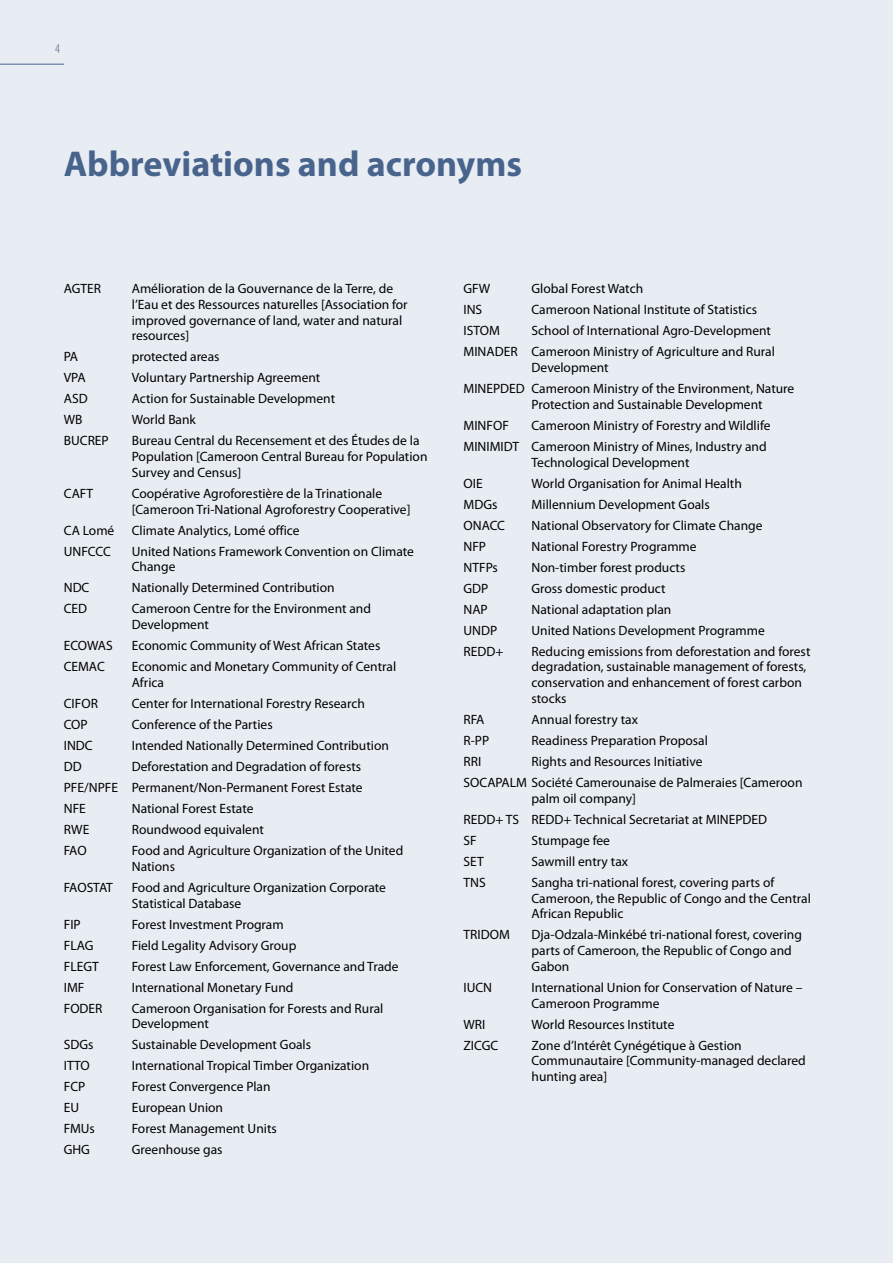
<style>
.page{position:relative;width:893px;height:1263px;background:#e8edf4}
.page>*{position:absolute;margin:0;border:0;box-sizing:border-box;transform-origin:0 0}
.t1{font:700 36px "Myriad Pro";color:#49648c}
.t2{font:13.5px/15.8px "Myriad Pro";color:#000}
.t3{font:13.5px "Myriad Pro";letter-spacing:-.045em;color:#000}
.t4{font:300 condensed 13.5px "Myriad Pro";color:#49648c}
</style>
<div class="page">
<hr style="left:0;top:64px;width:64px;height:1px;background:#49648c">
<p class="t4" style="left:55px;top:40px;width:6px">4</p>
<h1 class="t1" style="left:64px;top:140px;width:460px">Abbreviations and acronyms</h1>
<p class="t2" style="left:64px;top:280px;width:39px">AGTER</p>
<p class="t2" style="left:132px;top:280px;width:277px">Amélioration de la Gouvernance de la Terre, de l’Eau et des Ressources naturelles [Association for improved governance of land, water and natural resources]</p>
<p class="t2" style="left:64px;top:349px;width:16px">PA</p>
<p class="t2" style="left:132px;top:349px;width:89px">protected areas</p>
<p class="t2" style="left:64px;top:370px;width:23px">VPA</p>
<p class="t2" style="left:132px;top:370px;width:190px">Voluntary Partnership Agreement</p>
<p class="t2" style="left:64px;top:391px;width:25px">ASD</p>
<p class="t2" style="left:132px;top:391px;width:205px">Action for Sustainable Development</p>
<p class="t2" style="left:64px;top:412px;width:20px">WB</p>
<p class="t2" style="left:132px;top:412px;width:66px">World Bank</p>
<p class="t2" style="left:64px;top:433px;width:46px">BUCREP</p>
<p class="t2" style="left:132px;top:433px;width:297px">Bureau Central du Recensement et des Études de la<br>Population [Cameroon Central Bureau for Population<br>Survey and Census]</p>
<p class="t2" style="left:64px;top:485px;width:31px">CAFT</p>
<p class="t2" style="left:132px;top:485px;width:280px">Coopérative Agroforestière de la Trinationale [Cameroon Tri-National Agroforestry Cooperative]</p>
<p class="t2" style="left:64px;top:522px;width:52px">CA Lomé</p>
<p class="t2" style="left:132px;top:522px;width:169px">Climate Analytics, Lomé office</p>
<p class="t2" style="left:64px;top:543px;width:49px">UNFCCC</p>
<p class="t2" style="left:132px;top:543px;width:284px">United Nations Framework Convention on Climate<br>Change</p>
<p class="t2" style="left:64px;top:580px;width:27px">NDC</p>
<p class="t2" style="left:132px;top:580px;width:204px">Nationally Determined Contribution</p>
<p class="t2" style="left:64px;top:601px;width:25px">CED</p>
<p class="t2" style="left:132px;top:601px;width:241px">Cameroon Centre for the Environment and<br>Development</p>
<p class="t2" style="left:64px;top:638px;width:51px">ECOWAS</p>
<p class="t2" style="left:132px;top:638px;width:250px">Economic Community of West African States</p>
<p class="t2" style="left:64px;top:659px;width:43px">CEMAC</p>
<p class="t2" style="left:132px;top:659px;width:266px">Economic and Monetary Community of Central<br>Africa</p>
<p class="t2" style="left:64px;top:695px;width:36px">CIFOR</p>
<p class="t2" style="left:132px;top:695px;width:235px">Center for International Forestry Research</p>
<p class="t2" style="left:64px;top:716px;width:26px">COP</p>
<p class="t2" style="left:132px;top:716px;width:142px">Conference of the Parties</p>
<p class="t2" style="left:64px;top:737px;width:30px">INDC</p>
<p class="t2" style="left:132px;top:737px;width:259px">Intended Nationally Determined Contribution</p>
<p class="t2" style="left:64px;top:758px;width:19px">DD</p>
<p class="t2" style="left:64px;top:756px;width:300px;line-height:21px;text-align:justify;text-indent:68px">Deforestation and Degradation of forests PFE/NPFE Permanent/Non-Permanent Forest Estate NFE</p>
<p class="t2" style="left:132px;top:800px;width:123px">National Forest Estate</p>
<p class="t2" style="left:64px;top:821px;width:27px">RWE</p>
<p class="t2" style="left:132px;top:821px;width:134px">Roundwood equivalent</p>
<p class="t2" style="left:64px;top:842px;width:24px">FAO</p>
<p class="t2" style="left:132px;top:842px;width:273px">Food and Agriculture Organization of the United<br>Nations</p>
<p class="t3" style="left:64px;top:879px;width:51px">FAOSTAT</p>
<p class="t2" style="left:132px;top:879px;width:256px">Food and Agriculture Organization Corporate<br>Statistical Database</p>
<p class="t2" style="left:64px;top:916px;width:18px">FIP</p>
<p class="t2" style="left:132px;top:916px;width:153px">Forest Investment Program</p>
<p class="t2" style="left:64px;top:937px;width:31px">FLAG</p>
<p class="t2" style="left:132px;top:937px;width:166px">Field Legality Advisory Group</p>
<p class="t2" style="left:64px;top:958px;width:37px">FLEGT</p>
<p class="t2" style="left:132px;top:958px;width:268px">Forest Law Enforcement, Governance and Trade</p>
<p class="t2" style="left:64px;top:979px;width:22px">IMF</p>
<p class="t2" style="left:132px;top:979px;width:163px">International Monetary Fund</p>
<p class="t2" style="left:64px;top:1000px;width:40px">FODER</p>
<p class="t2" style="left:132px;top:1000px;width:253px">Cameroon Organisation for Forests and Rural<br>Development</p>
<p class="t2" style="left:64px;top:1037px;width:31px">SDGs</p>
<p class="t2" style="left:132px;top:1037px;width:181px">Sustainable Development Goals</p>
<p class="t2" style="left:64px;top:1058px;width:28px">ITTO</p>
<p class="t2" style="left:132px;top:1058px;width:239px">International Tropical Timber Organization</p>
<p class="t2" style="left:64px;top:1079px;width:23px">FCP</p>
<p class="t2" style="left:132px;top:1079px;width:140px">Forest Convergence Plan</p>
<p class="t2" style="left:64px;top:1100px;width:17px">EU</p>
<p class="t2" style="left:132px;top:1100px;width:93px">European Union</p>
<p class="t2" style="left:64px;top:1121px;width:33px">FMUs</p>
<p class="t2" style="left:132px;top:1121px;width:147px">Forest Management Units</p>
<p class="t2" style="left:64px;top:1142px;width:28px">GHG</p>
<p class="t2" style="left:132px;top:1142px;width:92px">Greenhouse gas</p>
<p class="t2" style="left:463px;top:281px;width:28px">GFW</p>
<p class="t2" style="left:531px;top:281px;width:113px">Global Forest Watch</p>
<p class="t2" style="left:463px;top:302px;width:20px">INS</p>
<p class="t2" style="left:531px;top:302px;width:227px">Cameroon National Institute of Statistics</p>
<p class="t2" style="left:463px;top:323px;width:38px">ISTOM</p>
<p class="t2" style="left:463px;top:320px;width:313px;line-height:21px;text-align:right">School of International Agro-Development<br>MINADER Cameroon Ministry of Agriculture and Rural</p>
<p class="t2" style="left:463px;top:357px;width:332px;line-height:21px;text-indent:68px">Development<br>MINEPDED Cameroon Ministry of the Environment, Nature</p>
<p class="t2" style="left:531px;top:396px;width:233px">Protection and Sustainable Development</p>
<p class="t2" style="left:463px;top:417px;width:47px">MINFOF</p>
<p class="t2" style="left:463px;top:415px;width:309px;line-height:21px;text-align:right">Cameroon Ministry of Forestry and Wildlife<br>MINIMIDT Cameroon Ministry of Mines, Industry and</p>
<p class="t2" style="left:531px;top:454px;width:159px">Technological Development</p>
<p class="t2" style="left:463px;top:475px;width:21px">OIE</p>
<p class="t2" style="left:531px;top:475px;width:212px">World Organisation for Animal Health</p>
<p class="t2" style="left:463px;top:496px;width:35px">MDGs</p>
<p class="t2" style="left:531px;top:496px;width:180px">Millennium Development Goals</p>
<p class="t2" style="left:463px;top:517px;width:43px">ONACC</p>
<p class="t2" style="left:531px;top:517px;width:232px">National Observatory for Climate Change</p>
<p class="t2" style="left:463px;top:538px;width:24px">NFP</p>
<p class="t2" style="left:531px;top:538px;width:167px">National Forestry Programme</p>
<p class="t2" style="left:463px;top:559px;width:36px">NTFPs</p>
<p class="t2" style="left:531px;top:559px;width:155px">Non-timber forest products</p>
<p class="t2" style="left:463px;top:580px;width:26px">GDP</p>
<p class="t2" style="left:531px;top:580px;width:136px">Gross domestic product</p>
<p class="t2" style="left:463px;top:601px;width:26px">NAP</p>
<p class="t2" style="left:531px;top:601px;width:141px">National adaptation plan</p>
<p class="t2" style="left:463px;top:622px;width:35px">UNDP</p>
<p class="t2" style="left:531px;top:622px;width:235px">United Nations Development Programme</p>
<p class="t2" style="left:463px;top:643px;width:41px">REDD+</p>
<p class="t2" style="left:531px;top:643px;width:280px">Reducing emissions from deforestation and forest degradation, sustainable management of forests, conservation and enhancement of forest carbon stocks</p>
<p class="t2" style="left:463px;top:711px;width:23px">RFA</p>
<p class="t2" style="left:531px;top:711px;width:108px">Annual forestry tax</p>
<p class="t2" style="left:463px;top:732px;width:27px">R-PP</p>
<p class="t2" style="left:531px;top:732px;width:178px">Readiness Preparation Proposal</p>
<p class="t2" style="left:463px;top:753px;width:19px">RRI</p>
<p class="t2" style="left:463px;top:751px;width:340px;line-height:21px;text-indent:68px">Rights and Resources Initiative<br>SOCAPALM Société Camerounaise de Palmeraies [Cameroon</p>
<p class="t2" style="left:463px;top:787px;width:305px;line-height:21px;text-indent:68px">palm oil company]<br>REDD+ TS REDD+ Technical Secretariat at MINEPDED<br>SF</p>
<p class="t2" style="left:531px;top:832px;width:80px">Stumpage fee</p>
<p class="t2" style="left:463px;top:853px;width:22px">SET</p>
<p class="t2" style="left:531px;top:853px;width:98px">Sawmill entry tax</p>
<p class="t2" style="left:463px;top:874px;width:24px">TNS</p>
<p class="t2" style="left:531px;top:874px;width:281px">Sangha tri-national forest, covering parts of<br>Cameroon, the Republic of Congo and the Central<br>African Republic</p>
<p class="t2" style="left:463px;top:927px;width:48px">TRIDOM</p>
<p class="t2" style="left:531px;top:927px;width:272px">Dja-Odzala-Minkébé tri-national forest, covering parts of Cameroon, the Republic of Congo and<br>Gabon</p>
<p class="t2" style="left:463px;top:979px;width:30px">IUCN</p>
<p class="t2" style="left:531px;top:979px;width:272px">International Union for Conservation of Nature –<br>Cameroon Programme</p>
<p class="t2" style="left:463px;top:1016px;width:23px">WRI</p>
<p class="t2" style="left:531px;top:1016px;width:144px">World Resources Institute</p>
<p class="t2" style="left:463px;top:1037px;width:36px">ZICGC</p>
<p class="t2" style="left:531px;top:1037px;width:276px">Zone d’Intérêt Cynégétique à Gestion<br>Communautaire [Community-managed declared hunting area]</p>
</div>
